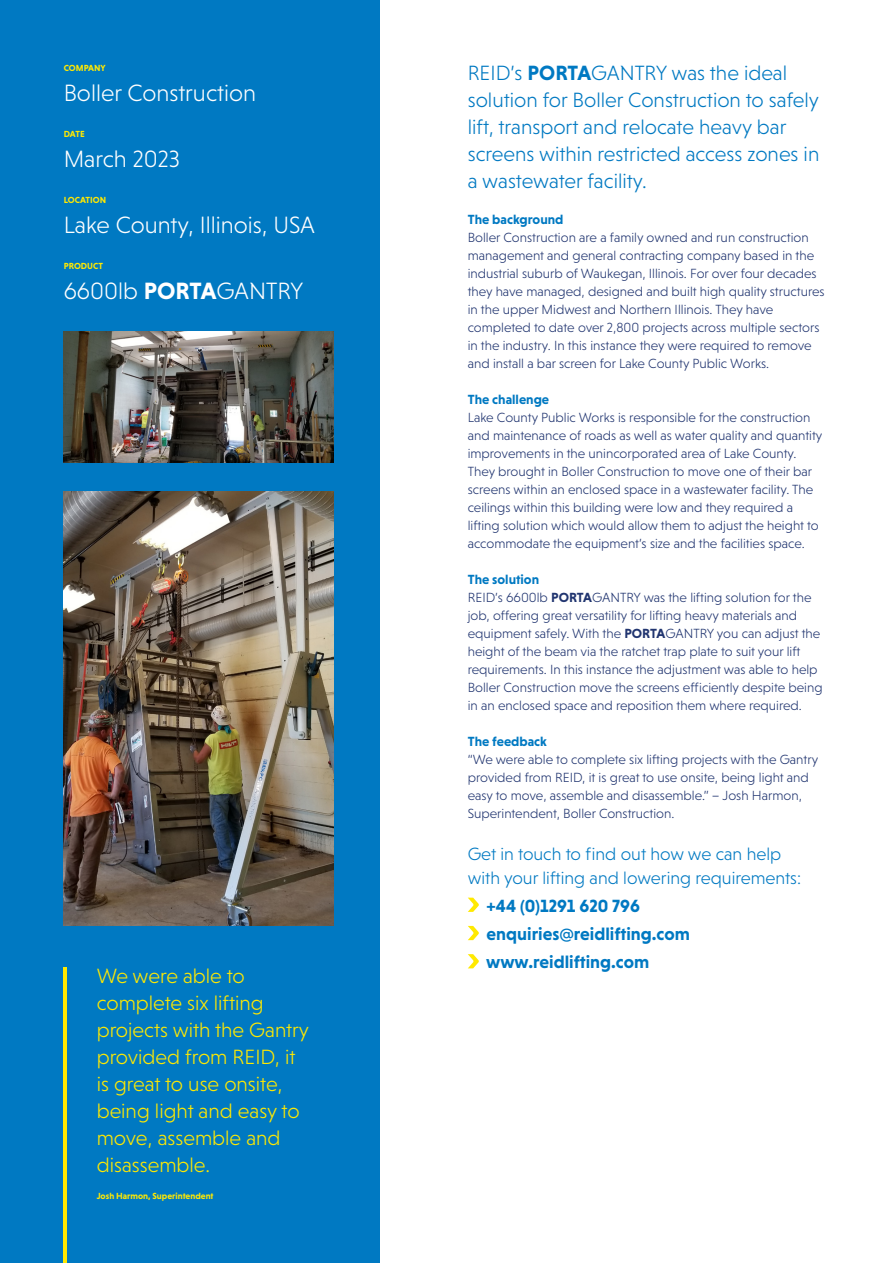
<style>
.page{position:relative;width:893px;height:1263px;background:#fff}
.page>*{position:absolute;margin:0;border:0;box-sizing:border-box;transform-origin:0 0}
.t1{font:300 24px "Niveau Grotesk";color:#fff}
.t2{font:300 21px/27px "Niveau Grotesk";color:#0079c2}
.t3{font:300 21px/27px "Niveau Grotesk";color:#ffe901}
.t4{font:300 18px "Niveau Grotesk";color:#0079c2}
.t5{font:700 18px "Niveau Grotesk";color:#0079c2}
.t6{font:300 13.5px/18px "Niveau Grotesk";color:#213570}
.t7{font:700 13.5px "Niveau Grotesk";color:#0079c2}
.t8{font:700 9px "Niveau Grotesk";color:#ffe901}
.s1{font-weight:700}
</style>
<div class="page">
<div style="left:0;top:0;width:379px;height:1263px;background:#0079c2"></div>
<svg style="left:468px;top:898px;width:11px;height:14px"></svg>
<svg style="left:468px;top:926px;width:11px;height:14px"></svg>
<svg style="left:468px;top:954px;width:11px;height:14px"></svg>
<img style="left:64px;top:332px;width:269px;height:131px">
<img style="left:64px;top:491px;width:269px;height:435px">
<hr style="left:64px;top:967px;width:3px;height:296px;background:#ffe901">
<p class="t8" style="left:64px;top:62px;width:43px">COMPANY</p>
<p class="t1" style="left:64px;top:79px;width:194px">Boller Construction</p>
<p class="t8" style="left:64px;top:128px;width:22px">DATE</p>
<p class="t1" style="left:64px;top:145px;width:118px">March 2023</p>
<p class="t8" style="left:64px;top:194px;width:44px">LOCATION</p>
<p class="t1" style="left:64px;top:211px;width:253px">Lake County, Illinois, USA</p>
<p class="t8" style="left:64px;top:260px;width:41px">PRODUCT</p>
<p class="t1" style="left:64px;top:277px;width:241px">6600lb <span class="s1">PORTA</span>GANTRY</p>
<p class="t3" style="left:97px;top:962px;width:214px">We were able to complete six lifting projects with the Gantry provided from REID, it is great to use onsite, being light and easy to move, assemble and disassemble.</p>
<p class="t8" style="left:97px;top:1191px;width:118px">Josh Harmon, Superintendent</p>
<p class="t2" style="left:468px;top:59px;width:353px">REID’s <span class="s1">PORTA</span>GANTRY was the ideal solution for Boller Construction to safely lift, transport and relocate heavy bar screens within restricted access zones in a wastewater facility.</p>
<p class="t7" style="left:468px;top:211px;width:97px">The background</p>
<p class="t6" style="left:468px;top:228px;width:358px">Boller Construction are a family owned and run construction management and general contracting company based in the industrial suburb of Waukegan, Illinois. For over four decades they have managed, designed and built high quality structures in the upper Midwest and Northern Illinois. They have completed to date over 2,800 projects across multiple sectors in the industry. In this instance they were required to remove and install a bar screen for Lake County Public Works.</p>
<p class="t7" style="left:468px;top:391px;width:83px">The challenge</p>
<p class="t6" style="left:468px;top:408px;width:356px">Lake County Public Works is responsible for the construction and maintenance of roads as well as water quality and quantity improvements in the unincorporated area of Lake County.<br>They brought in Boller Construction to move one of their bar screens within an enclosed space in a wastewater facility. The ceilings within this building were low and they required a lifting solution which would allow them to adjust the height to accommodate the equipment’s size and the facilities space.</p>
<p class="t7" style="left:468px;top:571px;width:73px">The solution</p>
<p class="t6" style="left:468px;top:588px;width:356px">REID’s 6600lb <span class="s1">PORTA</span>GANTRY was the lifting solution for the job, offering great versatility for lifting heavy materials and equipment safely. With the <span class="s1">PORTA</span>GANTRY you can adjust the height of the beam via the ratchet trap plate to suit your lift requirements. In this instance the adjustment was able to help Boller Construction move the screens efficiently despite being in an enclosed space and reposition them where required.</p>
<p class="t7" style="left:468px;top:733px;width:81px">The feedback</p>
<p class="t6" style="left:468px;top:750px;width:352px">“We were able to complete six lifting projects with the Gantry provided from REID, it is great to use onsite, being light and easy to move, assemble and disassemble.” – Josh Harmon, Superintendent, Boller Construction.</p>
<p class="t4" style="left:468px;top:843px;width:315px">Get in touch to find out how we can help</p>
<p class="t4" style="left:468px;top:867px;width:335px">with your lifting and lowering requirements:</p>
<p class="t5" style="left:487px;top:895px;width:155px">+44 (0)1291 620 796</p>
<p class="t5" style="left:487px;top:924px;width:205px">enquiries@reidlifting.com</p>
<p class="t5" style="left:486px;top:952px;width:165px">www.reidlifting.com</p>
</div>
